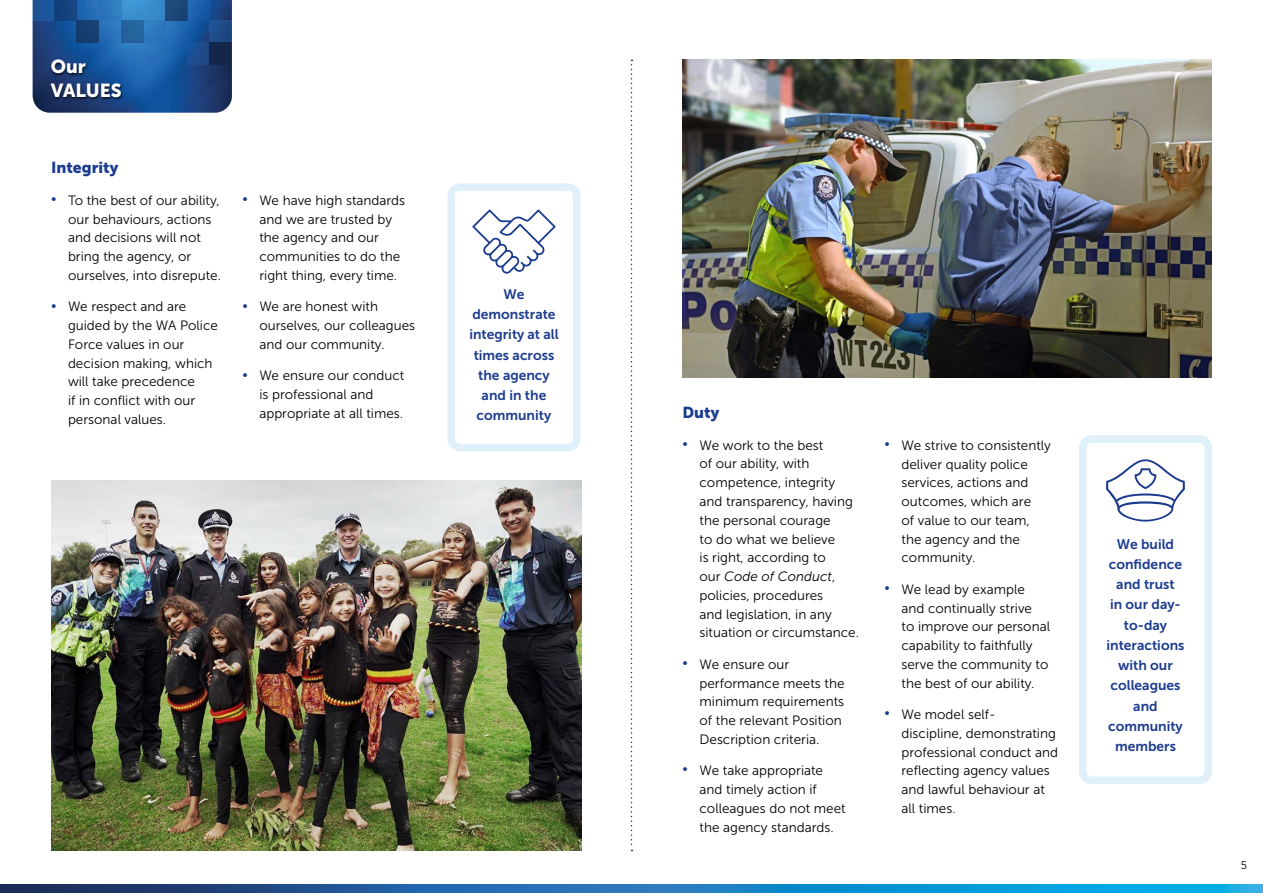
<style>
.page{position:relative;width:1263px;height:893px;background:#fff}
.page>*{position:absolute;margin:0;border:0;box-sizing:border-box;transform-origin:0 0}
.t1{font:18.75px/23.2px "Museo Sans 900";color:#fff}
.t2{font:15.75px "Museo Sans 900";color:#1b3b8e}
.t3{font:13.8px/20.2px "Museo Sans 700";color:#1b3b8e;text-align:center}
.t4{font:13.5px/18.8px "Museo Sans 300";color:#000}
.t5{font:11.25px "Museo Sans 300";color:#000}
.s1{color:#1b3b8e}
.s2{font-style:italic}
</style>
<div class="page">
<div style="left:447px;top:183px;width:133px;height:268px;border:8px solid #e0f0fb;border-radius:9px"></div>
<img style="left:51px;top:480px;width:530px;height:370px">
<img style="left:682px;top:60px;width:530px;height:317px">
<svg style="left:631px;top:60px;width:1px;height:791px"></svg>
<svg style="left:472px;top:210px;width:83px;height:64px"></svg>
<div style="left:1079px;top:435px;width:133px;height:349px;border:8px solid #e0f0fb;border-radius:9px"></div>
<svg style="left:1106px;top:459px;width:79px;height:63px"></svg>
<img style="left:33px;top:0;width:199px;height:113px">
<div style="left:33px;top:0;width:22px;height:20px;background:#1e559a"></div>
<div style="left:77px;top:20px;width:22px;height:22px;background:#163e72"></div>
<div style="left:99px;top:0;width:22px;height:20px;background:#2e79bf"></div>
<svg style="left:187px;top:42px;width:23px;height:22px"></svg>
<div style="left:121px;top:20px;width:22px;height:22px;background:#26659d"></div>
<div style="left:165px;top:0;width:23px;height:20px;background:#1d4778"></div>
<div style="left:143px;top:20px;width:22px;height:22px;background:#2e78bd"></div>
<div style="left:210px;top:20px;width:22px;height:22px;background:linear-gradient(to right,#205394,#1b457c)"></div>
<div style="left:210px;top:42px;width:22px;height:22px;background:#13274b"></div>
<div style="left:187px;top:0;width:23px;height:20px;background:linear-gradient(to bottom,#1d62ad,#175ba5)"></div>
<div style="left:55px;top:0;width:22px;height:20px;background:#11427e"></div>
<div style="left:50px;top:59px;width:74px;height:41px;background:#000;opacity:.75"></div>
<svg style="left:0;top:884px;width:1263px;height:9px;background:#1674b2"></svg>
<h1 class="t1" style="left:51px;top:55px;width:72px">Our<br>VALUES</h1>
<p class="t2" style="left:51px;top:159px;width:69px">Integrity</p>
<p class="t4" style="left:68px;top:191px;width:154px;text-indent:-17px"><span class="s1">•</span> To the best of our ability, our behaviours, actions and decisions will not bring the agency, or ourselves, into disrepute.</p>
<p class="t4" style="left:68px;top:297px;width:151px;text-indent:-17px"><span class="s1">•</span> We respect and are guided by the WA Police<br>Force values in our decision making, which will take precedence<br>if in conflict with our personal values.</p>
<p class="t4" style="left:259px;top:191px;width:147px;text-indent:-17px"><span class="s1">•</span> We have high standards and we are trusted by the agency and our communities to do the right thing, every time.</p>
<p class="t4" style="left:259px;top:298px;width:157px;text-indent:-17px"><span class="s1">•</span> We are honest with ourselves, our colleagues and our community.</p>
<p class="t4" style="left:259px;top:367px;width:146px;text-indent:-17px"><span class="s1">•</span> We ensure our conduct is professional and appropriate at all times.</p>
<p class="t3" style="left:469px;top:284px;width:91px">We demonstrate integrity at all times across the agency and in the community</p>
<p class="t2" style="left:682px;top:404px;width:38px">Duty</p>
<p class="t4" style="left:699px;top:436px;width:161px;text-indent:-17px"><span class="s1">•</span> We work to the best<br>of our ability, with competence, integrity and transparency, having the personal courage<br>to do what we believe<br>is right, according to<br>our <span class="s2">Code of Conduct</span>, policies, procedures<br>and legislation, in any situation or circumstance.</p>
<p class="t4" style="left:699px;top:655px;width:147px;text-indent:-17px"><span class="s1">•</span> We ensure our performance meets the minimum requirements of the relevant Position<br>Description criteria.</p>
<p class="t4" style="left:699px;top:761px;width:148px;text-indent:-17px"><span class="s1">•</span> We take appropriate and timely action if colleagues do not meet the agency standards.</p>
<p class="t4" style="left:901px;top:436px;width:151px;text-indent:-17px"><span class="s1">•</span> We strive to consistently deliver quality police services, actions and outcomes, which are<br>of value to our team, the agency and the community.</p>
<p class="t4" style="left:901px;top:580px;width:150px;text-indent:-17px"><span class="s1">•</span> We lead by example and continually strive<br>to improve our personal capability to faithfully serve the community to the best of our ability.</p>
<p class="t4" style="left:901px;top:705px;width:158px;text-indent:-17px"><span class="s1">•</span> We model self&shy;discipline, demonstrating professional conduct and reflecting agency values and lawful behaviour at all times.</p>
<p class="t3" style="left:1106px;top:534px;width:79px">We build confidence and trust<br>in our day&shy;to-day interactions with our colleagues and community members</p>
<p class="t5" style="left:1241px;top:859px;width:8px">5</p>
</div>
